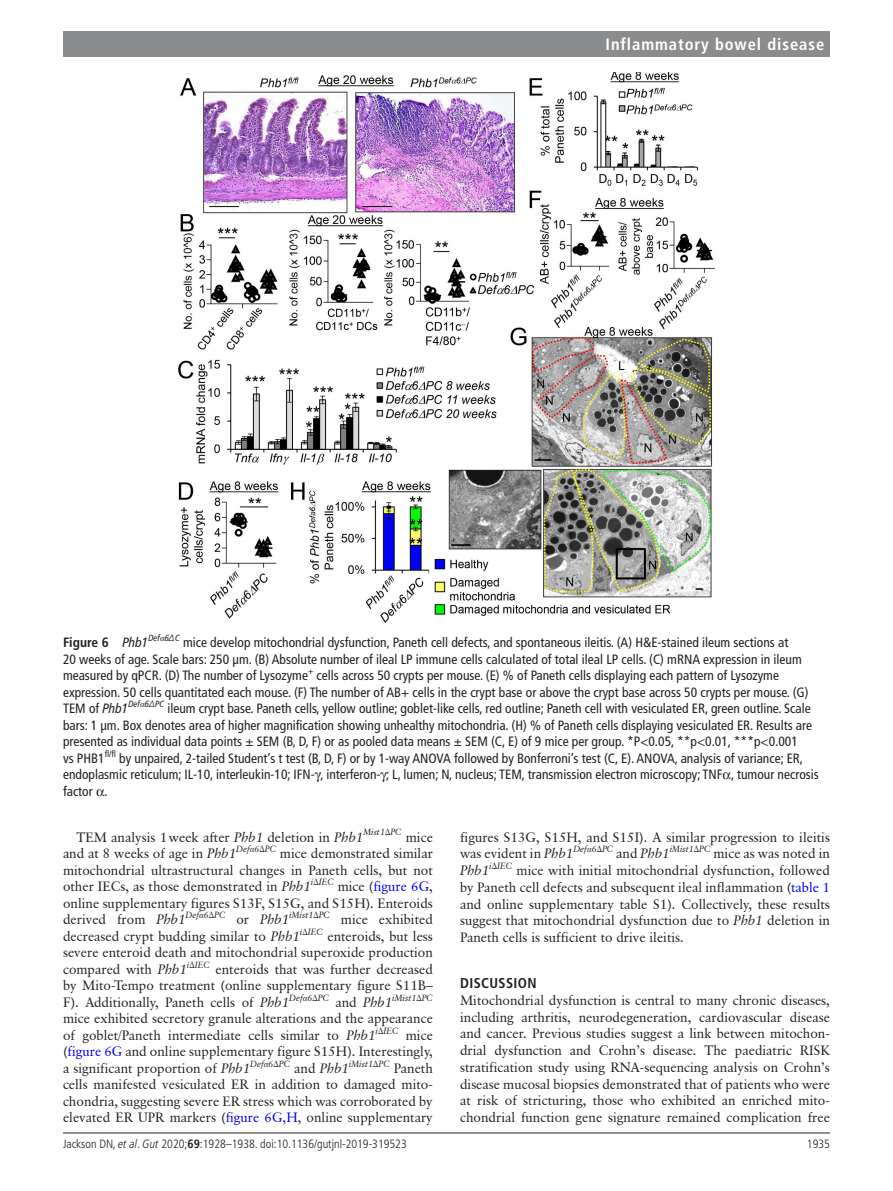
<style>
.page{position:relative;width:893px;height:1191px;background:#fff}
.page>*{position:absolute;margin:0;border:0;box-sizing:border-box;transform-origin:0 0}
.t1{font:700 condensed 16.5px "Frutiger LT Pro";letter-spacing:.055em;color:#fff}
.t2{font:700 condensed 14.25px "Frutiger LT Pro";letter-spacing:.025em;color:#231f20}
.t3{font:13.5px/16.5px "Classical Garamond BT";color:#231f20;text-align:justify}
.t4{font:condensed 13.5px/16.5px "Frutiger LT Pro";color:#231f20}
.t5{font:italic 13.5px "Classical Garamond BT";color:#231f20}
.t6{font:300 condensed 12px "Frutiger LT Pro";color:#231f20}
.t7{font:italic 9px "Classical Garamond BT";color:#231f20}
.s1{font-weight:700}
.s2{font-style:italic}
.s3{color:#00f}
.s4{font-style:normal}
</style>
<div class="page">
<hr style="left:63px;top:1132px;width:767px;height:1px;background:#231f20">
<div style="left:63px;top:31px;width:767px;height:25px;background:#8a8c8e"></div>
<img style="left:178px;top:72px;width:537px;height:551px">
<p class="t1" style="left:605px;top:34px;width:220px">Inflammatory bowel disease</p>
<p class="t4" style="left:63px;top:634px;width:757px"><span class="s1">Figure 6</span> <span class="s2">Phb1</span><sup>Def</sup><sup>α</sup><sup>6ΔC</sup> mice develop mitochondrial dysfunction, Paneth cell defects, and spontaneous ileitis. (A) H&amp;E-stained ileum sections at<br>20 weeks of age. Scale bars: 250 μm. (B) Absolute number of ileal LP immune cells calculated of total ileal LP cells. (C) mRNA expression in ileum measured by qPCR. (D) The number of Lysozyme<sup>+</sup> cells across 50 crypts per mouse. (E) % of Paneth cells displaying each pattern of Lysozyme expression. 50 cells quantitated each mouse. (F) The number of AB+ cells in the crypt base or above the crypt base across 50 crypts per mouse. (G)<br>TEM of <span class="s2">Phb1</span><sup>Def</sup><sup>α</sup><sup>6ΔPC</sup> ileum crypt base. Paneth cells, yellow outline; goblet-like cells, red outline; Paneth cell with vesiculated ER, green outline. Scale bars: 1 μm. Box denotes area of higher magnification showing unhealthy mitochondria. (H) % of Paneth cells displaying vesiculated ER. Results are presented as individual data points ± SEM (B, D, F) or as pooled data means ± SEM (C, E) of 9 mice per group. *P&lt;0.05, **p&lt;0.01, ***p&lt;0.001<br>vs PHB1<sup>fl/fl</sup> by unpaired, 2-tailed Student’s t test (B, D, F) or by 1-way ANOVA followed by Bonferroni’s test (C, E). ANOVA, analysis of variance; ER, endoplasmic reticulum; IL-10, interleukin-10; IFN- , interferon- ; L, lumen; N, nucleus; TEM, transmission electron microscopy; TNF , tumour necrosis factor .</p>
<p class="t3" style="left:76px;top:828px;width:288px">TEM analysis 1week after <span class="s2">Phb1</span> deletion in <span class="s2">Phb1</span></p>
<p class="t7" style="left:363px;top:826px;width:40px">Mist1ΔPC</p>
<p class="t3" style="left:460px;top:828px;width:371px">figures S13G, S15H, and S15I). A similar progression to ileitis was evident in <span class="s2">Phb1</span><sup>Def</sup><sup>α</sup><sup>6ΔPC</sup> and <span class="s2">Phb1</span></p>
<p class="t3" style="left:63px;top:828px;width:371px;text-indent:343px">mice and at 8 weeks of age in <span class="s2">Phb1</span><sup>Def</sup><sup>α</sup><sup>6ΔPC</sup> mice demonstrated similar mitochondrial ultrastructural changes in Paneth cells, but not other IECs, as those demonstrated in <span class="s2">Phb1</span><sup>iΔIEC</sup> mice (<span class="s3">figure 6G</span>, online supplementary figures S13F, S15G, and S15H). Enteroids derived from <span class="s2">Phb1</span><sup>Def</sup><sup>α</sup><sup>6ΔPC</sup></p>
<p class="t7" style="left:670px;top:843px;width:42px">iMist1ΔPC</p>
<p class="t3" style="left:460px;top:845px;width:371px;text-indent:253px">mice as was noted in <span class="s2">Phb1</span><sup>iΔIEC</sup> mice with initial mitochondrial dysfunction, followed by Paneth cell defects and subsequent ileal inflammation (<span class="s3">table 1 </span>and online supplementary table S1). Collectively, these results suggest that mitochondrial dysfunction due to <span class="s2">Phb1</span> deletion in Paneth cells is sufficient to drive ileitis.</p>
<p class="t2" style="left:460px;top:974px;width:78px">Discussion</p>
<p class="t3" style="left:460px;top:991px;width:371px">Mitochondrial dysfunction is central to many chronic diseases, including arthritis, neurodegeneration, cardiovascular disease and cancer. Previous studies suggest a link between mitochon&shy;drial dysfunction and Crohn’s disease. The paediatric RISK stratification study using RNA-sequencing analysis on Crohn’s disease mucosal biopsies demonstrated that of patients who were at risk of stricturing, those who exhibited an enriched mito&shy;chondrial function gene signature remained complication free</p>
<p class="t5" style="left:236px;top:911px;width:54px"><span class="s4">or</span> Phb1</p>
<p class="t7" style="left:289px;top:909px;width:42px">iMist1ΔPC</p>
<p class="t3" style="left:63px;top:911px;width:371px;text-indent:278px">mice exhibited decreased crypt budding similar to <span class="s2">Phb1</span><sup>iΔIEC</sup> enteroids, but less severe enteroid death and mitochondrial superoxide production compared with <span class="s2">Phb1</span><sup>iΔIEC</sup> enteroids that was further decreased by Mito-Tempo treatment (online supplementary figure S11B– F). Additionally, Paneth cells of <span class="s2">Phb1</span><sup>Def</sup><sup>α</sup><sup>6ΔPC</sup></p>
<p class="t5" style="left:335px;top:993px;width:58px"><span class="s4">and</span> Phb1</p>
<p class="t7" style="left:392px;top:991px;width:42px">iMist1ΔPC</p>
<p class="t3" style="left:63px;top:1010px;width:371px">mice exhibited secretory granule alterations and the appearance of goblet/Paneth intermediate cells similar to <span class="s2">Phb1</span><sup>iΔIEC</sup></p>
<p class="t3" style="left:63px;top:1026px;width:371px;text-indent:343px">mice (<span class="s3">figure 6G</span> and online supplementary figure S15H). Interestingly, a significant proportion of <span class="s2">Phb1</span><sup>Def</sup><sup>α</sup><sup>6ΔPC</sup> and <span class="s2">Phb1</span></p>
<p class="t7" style="left:349px;top:1057px;width:42px">iMist1ΔPC</p>
<p class="t3" style="left:63px;top:1059px;width:371px;text-indent:331px">Paneth cells manifested vesiculated ER in addition to damaged mito&shy;chondria, suggesting severe ER stress which was corroborated by elevated ER UPR markers (<span class="s3">figure 6G,H</span>, online supplementary</p>
<p class="t6" style="left:63px;top:1136px;width:345px">Jackson DN, <span class="s2">et al</span>. <span class="s2">Gut</span> 2020;<span class="s1">69</span>:1928–1938. doi:10.1136/gutjnl-2019-319523</p>
<p class="t6" style="left:807px;top:1136px;width:25px">1935</p>
</div>
